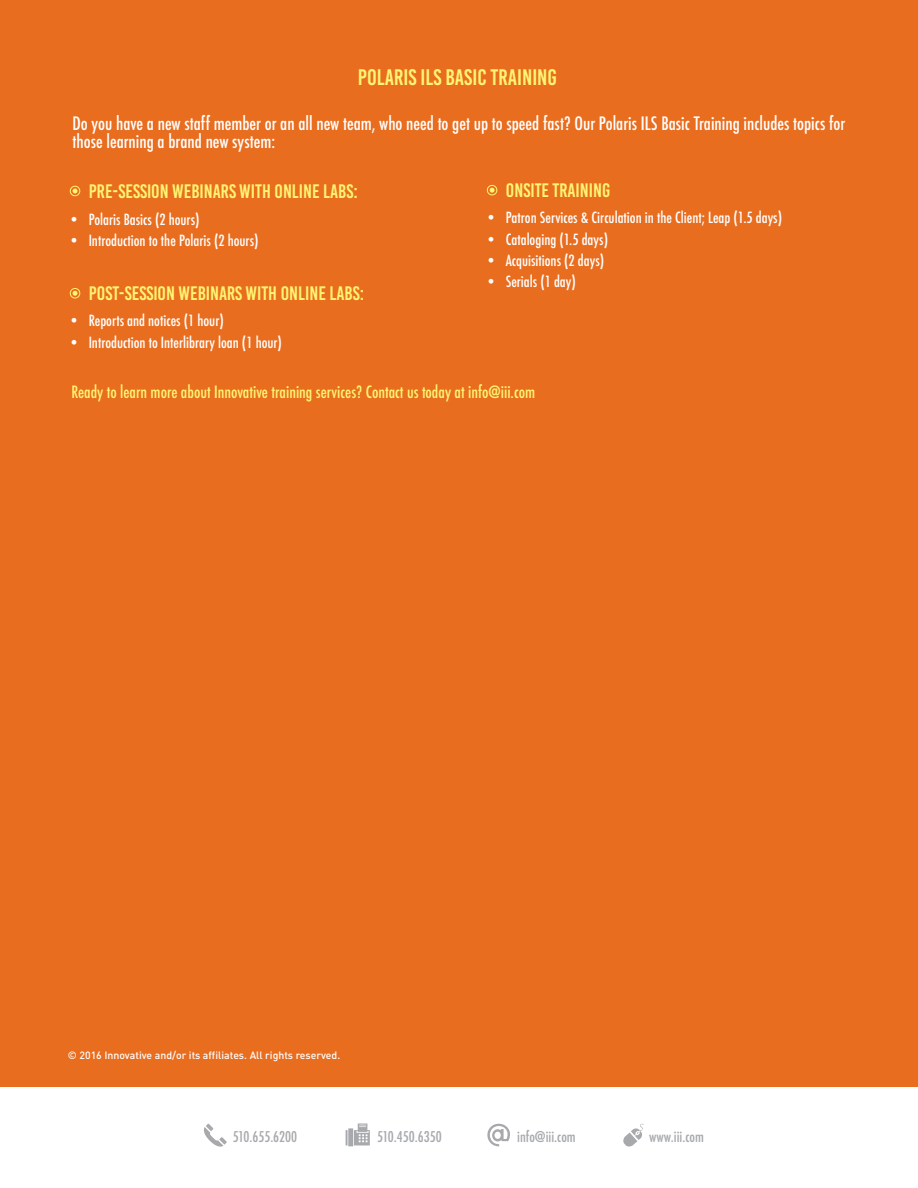
<style>
.page{position:relative;width:918px;height:1188px;background:#fff}
.page>*{position:absolute;margin:0;border:0;box-sizing:border-box;transform-origin:0 0}
.t1{font:22.5px "Bebas Kai";color:#fff572}
.t2{font:19.5px "Bebas Kai";color:#fff572}
.t3{font:500 condensed 18px/18px "Futura";color:#fff}
.t4{font:500 condensed 16.5px "Futura";color:#fff572}
.t5{font:500 condensed 15px "Futura";color:#fff}
.t6{font:500 condensed 14.4px "Futura";color:#a7a9ac}
.t7{font:500 10.5px "DIN Pro";color:#fff}
</style>
<div class="page">
<div style="left:0;top:0;width:918px;height:1087px;background:#e86d1f"></div>
<svg style="left:204px;top:1124px;width:23px;height:23px"></svg>
<svg style="left:487px;top:1124px;width:23px;height:22px"></svg>
<svg style="left:623px;top:1124px;width:21px;height:23px"></svg>
<svg style="left:346px;top:1124px;width:24px;height:22px"></svg>
<div style="left:70px;top:186px;width:10px;height:10px;border:1px solid #fff572;border-radius:50%"></div>
<svg style="left:73px;top:189px;width:5px;height:4px"></svg>
<div style="left:70px;top:288px;width:10px;height:10px;border:1px solid #fff572;border-radius:50%"></div>
<svg style="left:73px;top:291px;width:5px;height:5px"></svg>
<div style="left:487px;top:185px;width:10px;height:10px;border:1px solid #fff572;border-radius:50%"></div>
<svg style="left:490px;top:188px;width:5px;height:5px"></svg>
<h1 class="t1" style="left:358px;top:65px;width:201px">POLARIS ILS BASIC TRAINING</h1>
<p class="t3" style="left:73px;top:114px;width:774px">Do you have a new staff member or an all new team, who need to get up to speed fast? Our Polaris ILS Basic Training includes topics for those learning a brand new system:</p>
<h2 class="t2" style="left:506px;top:180px;width:106px">ONSITE TRAINING</h2>
<p class="t5" style="left:486px;top:208px;width:298px">• Patron Services &amp; Circulation in the Client; Leap (1.5 days)</p>
<p class="t5" style="left:486px;top:229px;width:124px">• Cataloging (1.5 days)</p>
<p class="t5" style="left:486px;top:251px;width:120px">• Acquisitions (2 days)</p>
<p class="t5" style="left:486px;top:272px;width:92px">• Serials (1 day)</p>
<h2 class="t2" style="left:89px;top:181px;width:270px">PRE-SESSION WEBINARS WITH ONLINE LABS:</h2>
<p class="t5" style="left:68px;top:210px;width:133px">• Polaris Basics (2 hours)</p>
<p class="t5" style="left:68px;top:231px;width:192px">• Introduction to the Polaris (2 hours)</p>
<h2 class="t2" style="left:89px;top:283px;width:277px">POST-SESSION WEBINARS WITH ONLINE LABS:</h2>
<p class="t5" style="left:68px;top:311px;width:157px">• Reports and notices (1 hour)</p>
<p class="t5" style="left:68px;top:333px;width:215px">• Introduction to Interlibrary loan (1 hour)</p>
<p class="t4" style="left:71px;top:382px;width:465px">Ready to learn more about Innovative training services? Contact us today at info@iii.com</p>
<p class="t7" style="left:68px;top:1046px;width:274px">© 2016 Innovative and/or its affiliates. All rights reserved.</p>
<p class="t6" style="left:233px;top:1127px;width:66px">510.655.6200</p>
<p class="t6" style="left:377px;top:1127px;width:66px">510.450.6350</p>
<p class="t6" style="left:517px;top:1127px;width:60px">info@iii.com</p>
<p class="t6" style="left:649px;top:1127px;width:56px">www.iii.com</p>
</div>
